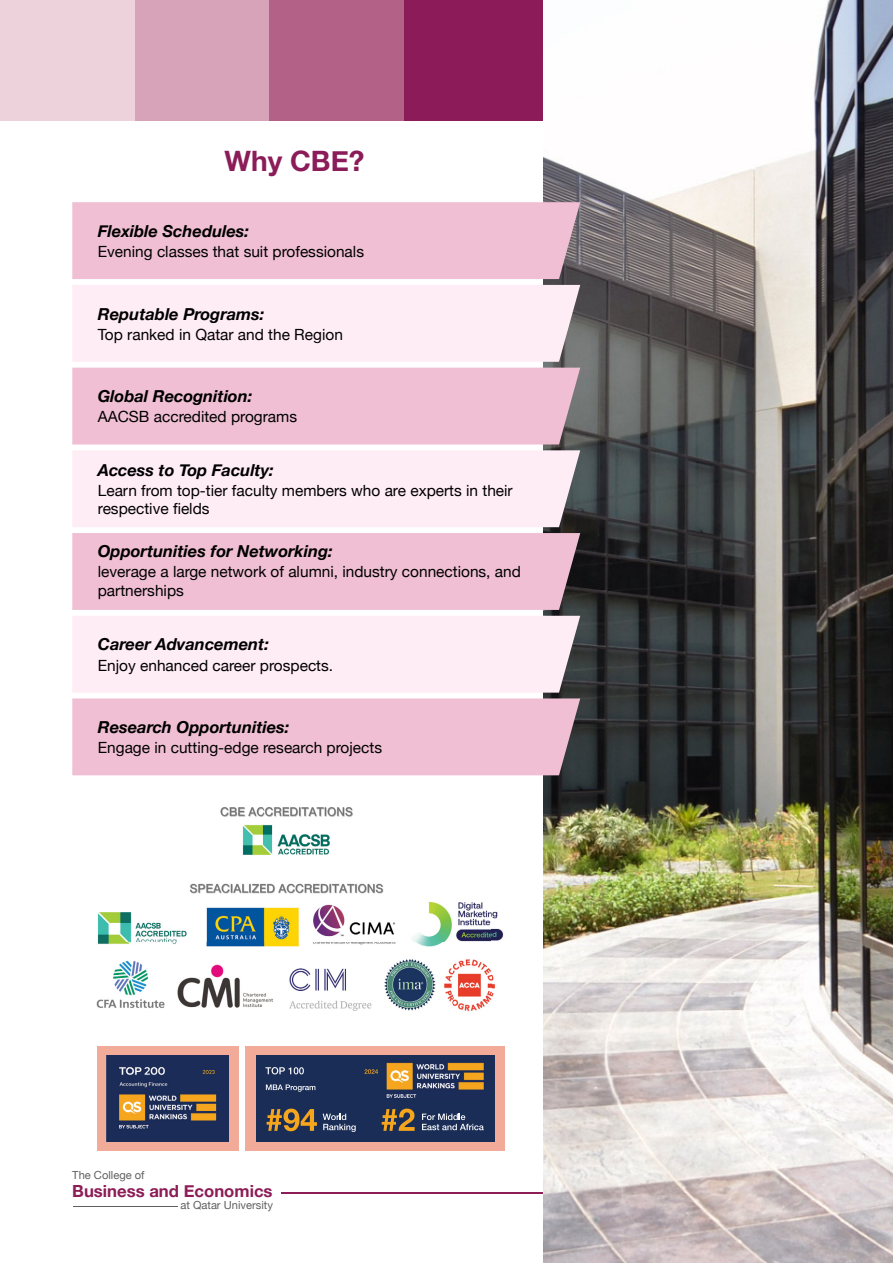
<style>
.page{position:relative;width:893px;height:1263px;background:#fff}
.page>*{position:absolute;margin:0;border:0;box-sizing:border-box;transform-origin:0 0}
.t1{font:700 28.05px "Helvetica Neue";color:#8c1c59}
.t2{font:700 16.65px "Helvetica Neue";color:#8c1d57}
.t3{font:italic 700 16.5px "Helvetica Neue";color:#000}
.t4{font:15.45px/18.6px "Helvetica Neue";color:#000}
.t5{font:11.1px "Helvetica Neue";color:#606061}
</style>
<div class="page">
<hr style="left:281px;top:1192px;width:508px;height:1px;background:#8c1d57">
<hr style="left:73px;top:1206px;width:105px;height:1px;background:#606061">
<div style="left:402px;top:0;width:491px;height:120px;background:#8c1c59"></div>
<div style="left:269px;top:0;width:135px;height:120px;background:#b36187"></div>
<div style="left:134px;top:0;width:135px;height:120px;background:#d6a3b8"></div>
<div style="left:0;top:0;width:134px;height:120px;background:#edd1db"></div>
<img style="left:543px;top:0;width:350px;height:1263px">
<img style="left:92px;top:775px;width:420px;height:279px">
<div style="left:97px;top:1046px;width:141px;height:105px;background:#f2aa99"></div>
<img style="left:106px;top:1055px;width:122px;height:86px">
<div style="left:245px;top:1046px;width:260px;height:105px;background:#f2aa99"></div>
<div style="left:256px;top:1055px;width:238px;height:86px;background:#1a2d57"></div>
<svg style="left:364px;top:1069px;width:14px;height:5px"></svg>
<svg style="left:266px;top:1084px;width:49px;height:8px"></svg>
<svg style="left:265px;top:1067px;width:39px;height:7px"></svg>
<svg style="left:382px;top:1108px;width:33px;height:23px"></svg>
<svg style="left:267px;top:1108px;width:50px;height:23px"></svg>
<svg style="left:323px;top:1113px;width:33px;height:19px"></svg>
<svg style="left:422px;top:1113px;width:62px;height:17px"></svg>
<img style="left:386px;top:1062px;width:98px;height:36px">
<div style="left:72px;top:202px;width:508px;height:77px;background:#f0bfd4"></div>
<div style="left:72px;top:368px;width:508px;height:76px;background:#f0bfd4"></div>
<div style="left:72px;top:533px;width:508px;height:77px;background:#f0bfd4"></div>
<div style="left:72px;top:285px;width:508px;height:77px;background:#ffedf5"></div>
<div style="left:72px;top:450px;width:508px;height:77px;background:#ffedf5"></div>
<svg style="left:72px;top:616px;width:508px;height:159px;background:#f3d4e2"></svg>
<h1 class="t1" style="left:225px;top:139px;width:141px">Why CBE?</h1>
<p class="t3" style="left:98px;top:218px;width:153px">Flexible Schedules:</p>
<p class="t4" style="left:98px;top:243px;width:268px">Evening classes that suit professionals</p>
<p class="t3" style="left:98px;top:301px;width:168px">Reputable Programs:</p>
<p class="t4" style="left:98px;top:326px;width:247px">Top ranked in Qatar and the Region</p>
<p class="t3" style="left:98px;top:383px;width:156px">Global Recognition:</p>
<p class="t4" style="left:98px;top:409px;width:201px">AACSB accredited programs</p>
<p class="t3" style="left:98px;top:457px;width:178px">Access to Top Faculty:</p>
<p class="t4" style="left:98px;top:482px;width:416px">Learn from top-tier faculty members who are experts in their respective fields</p>
<p class="t3" style="left:98px;top:538px;width:236px">Opportunities for Networking:</p>
<p class="t4" style="left:98px;top:563px;width:425px">leverage a large network of alumni, industry connections, and partnerships</p>
<p class="t3" style="left:98px;top:632px;width:173px">Career Advancement:</p>
<p class="t4" style="left:98px;top:657px;width:237px">Enjoy enhanced career prospects.</p>
<p class="t3" style="left:98px;top:714px;width:193px">Research Opportunities:</p>
<p class="t4" style="left:98px;top:739px;width:286px">Engage in cutting-edge research projects</p>
<p class="t5" style="left:72px;top:1167px;width:74px">The College of</p>
<p class="t2" style="left:72px;top:1178px;width:202px">Business and Economics</p>
<p class="t5" style="left:180px;top:1197px;width:94px">at Qatar University</p>
</div>
